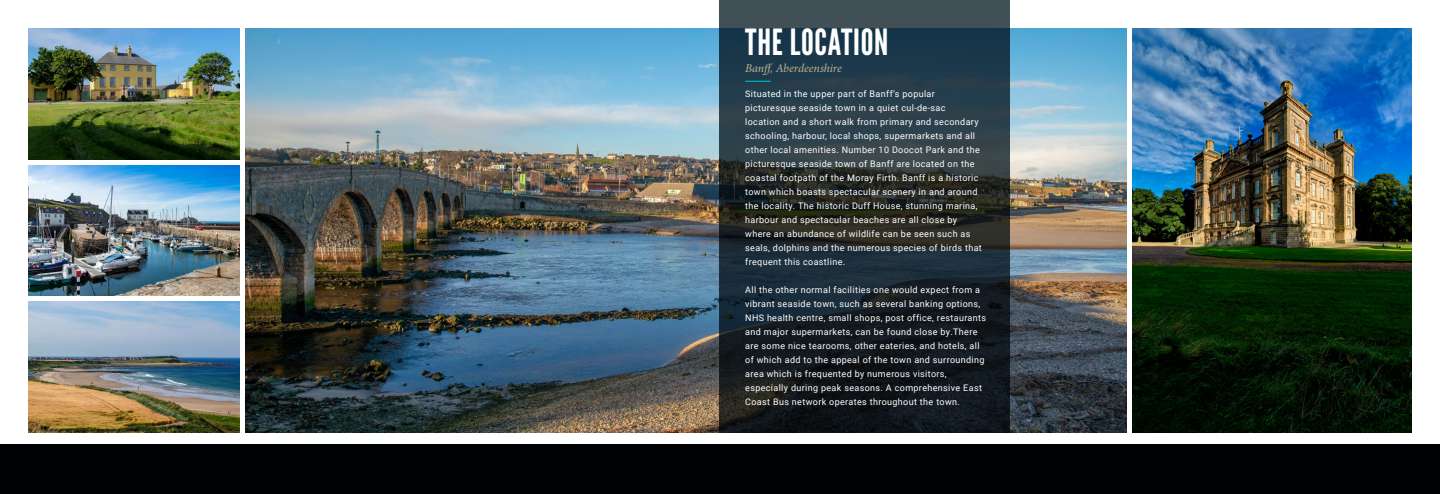
<style>
.page{position:relative;width:1440px;height:494px;background:#fff}
.page>*{position:absolute;margin:0;border:0;box-sizing:border-box;transform-origin:0 0}
.t1{font:36px "League Gothic";letter-spacing:.02em;color:#fff}
.t2{font:italic 12px "Minion Pro";letter-spacing:-.01em;color:#c0b18f}
.t3{font:9px/14px "Roboto";letter-spacing:.04em;color:#fff}
</style>
<div class="page">
<img style="left:246px;top:28px;width:881px;height:404px">
<img style="left:1132px;top:28px;width:280px;height:404px">
<svg style="left:719px;top:0;width:291px;height:432px;background:#202c33"></svg>
<img style="left:28px;top:28px;width:212px;height:131px">
<img style="left:28px;top:165px;width:212px;height:131px">
<img style="left:28px;top:301px;width:212px;height:131px">
<svg style="left:745px;top:81px;width:26px;height:1px"></svg>
<div style="left:0;top:444px;width:1440px;height:49px;background:#010203"></div>
<h1 class="t1" style="left:745px;top:21px;width:145px">THE LOCATION</h1>
<h2 class="t2" style="left:745px;top:60px;width:98px">Banff, Aberdeenshire</h2>
<p class="t3" style="left:745px;top:86px;width:238px">Situated in the upper part of Banff’s popular picturesque seaside town in a quiet cul-de-sac location and a short walk from primary and secondary schooling, harbour, local shops, supermarkets and all other local amenities. Number 10 Doocot Park and the picturesque seaside town of Banff are located on the coastal footpath of the Moray Firth. Banff is a historic town which boasts spectacular scenery in and around the locality. The historic Duff House, stunning marina, harbour and spectacular beaches are all close by where an abundance of wildlife can be seen such as seals, dolphins and the numerous species of birds that frequent this coastline.</p>
<p class="t3" style="left:745px;top:282px;width:242px">All the other normal facilities one would expect from a vibrant seaside town, such as several banking options, NHS health centre, small shops, post office, restaurants and major supermarkets, can be found close by.There are some nice tearooms, other eateries, and hotels, all of which add to the appeal of the town and surrounding area which is frequented by numerous visitors, especially during peak seasons. A comprehensive East Coast Bus network operates throughout the town.</p>
</div>
